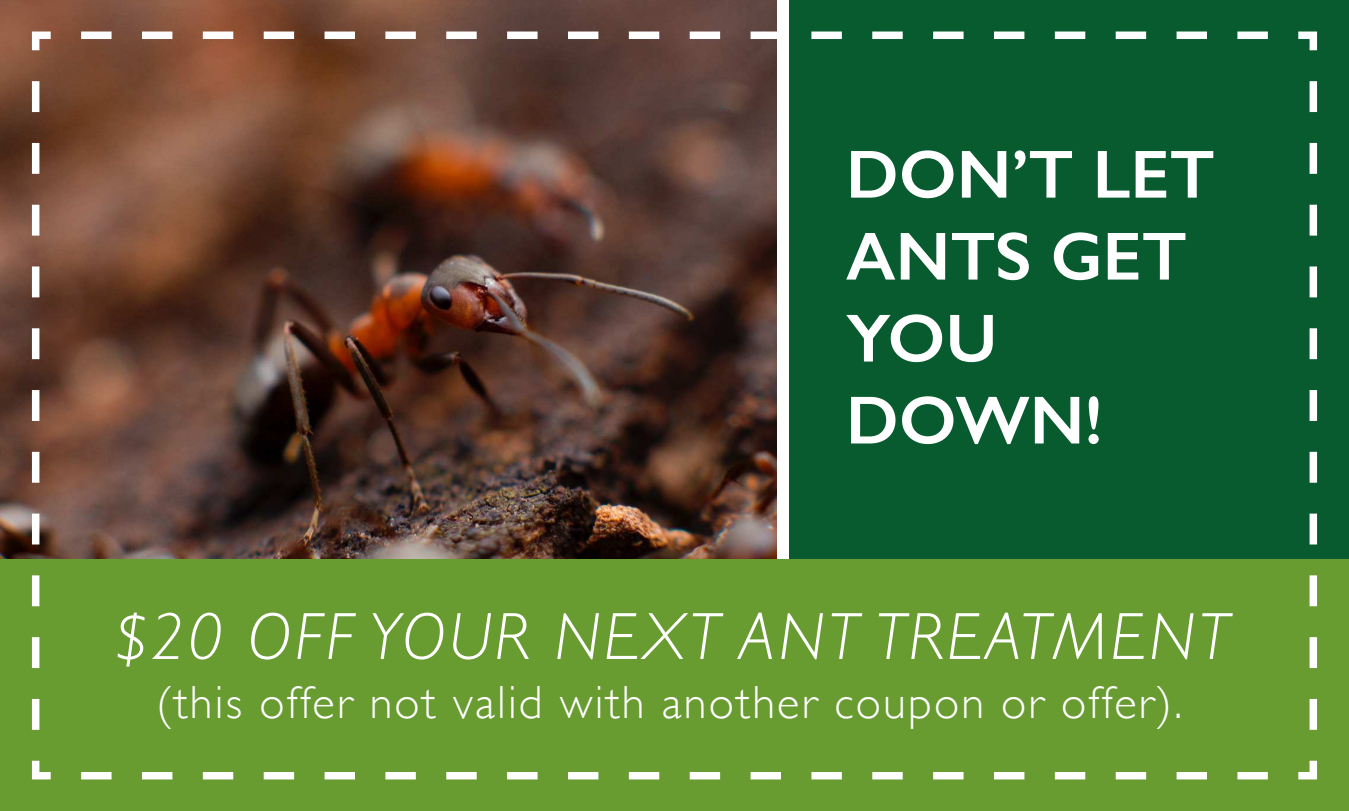
<style>
.page{position:relative;width:1349px;height:811px;background:#fff}
.page>*{position:absolute;margin:0;border:0;box-sizing:border-box;transform-origin:0 0}
.t1{font:600 68.25px/81.9px "Gill Sans";color:#fff}
.t2{font:italic 300 67.05px "Gill Sans";letter-spacing:.045em;color:#fff}
.t3{font:300 46.5px "Gill Sans";letter-spacing:.045em;color:#fff}
</style>
<div class="page">
<img style="left:0;top:0;width:777px;height:560px">
<div style="left:783px;top:0;width:565px;height:752px;background:#085b2e"></div>
<div style="left:777px;top:0;width:11px;height:811px;background:#fff"></div>
<div style="left:0;top:560px;width:1348px;height:251px;background:#689b30"></div>
<svg style="left:1298px;top:760px;width:20px;height:20px"></svg>
<svg style="left:81px;top:772px;width:1186px;height:7px"></svg>
<svg style="left:31px;top:760px;width:20px;height:20px"></svg>
<svg style="left:32px;top:66px;width:7px;height:664px"></svg>
<svg style="left:28px;top:28px;width:30px;height:30px"></svg>
<svg style="left:81px;top:32px;width:1187px;height:7px"></svg>
<svg style="left:1298px;top:31px;width:20px;height:20px"></svg>
<svg style="left:1309px;top:81px;width:7px;height:649px"></svg>
<h1 class="t1" style="left:845px;top:133px;width:370px">DON’T LET<br>ANTS GET<br>YOU<br>DOWN!</h1>
<h2 class="t2" style="left:116px;top:608px;width:1113px">$20 OFF YOUR NEXT ANT TREATMENT</h2>
<p class="t3" style="left:156px;top:683px;width:1027px">(this offer not valid with another coupon or offer).</p>
</div>
